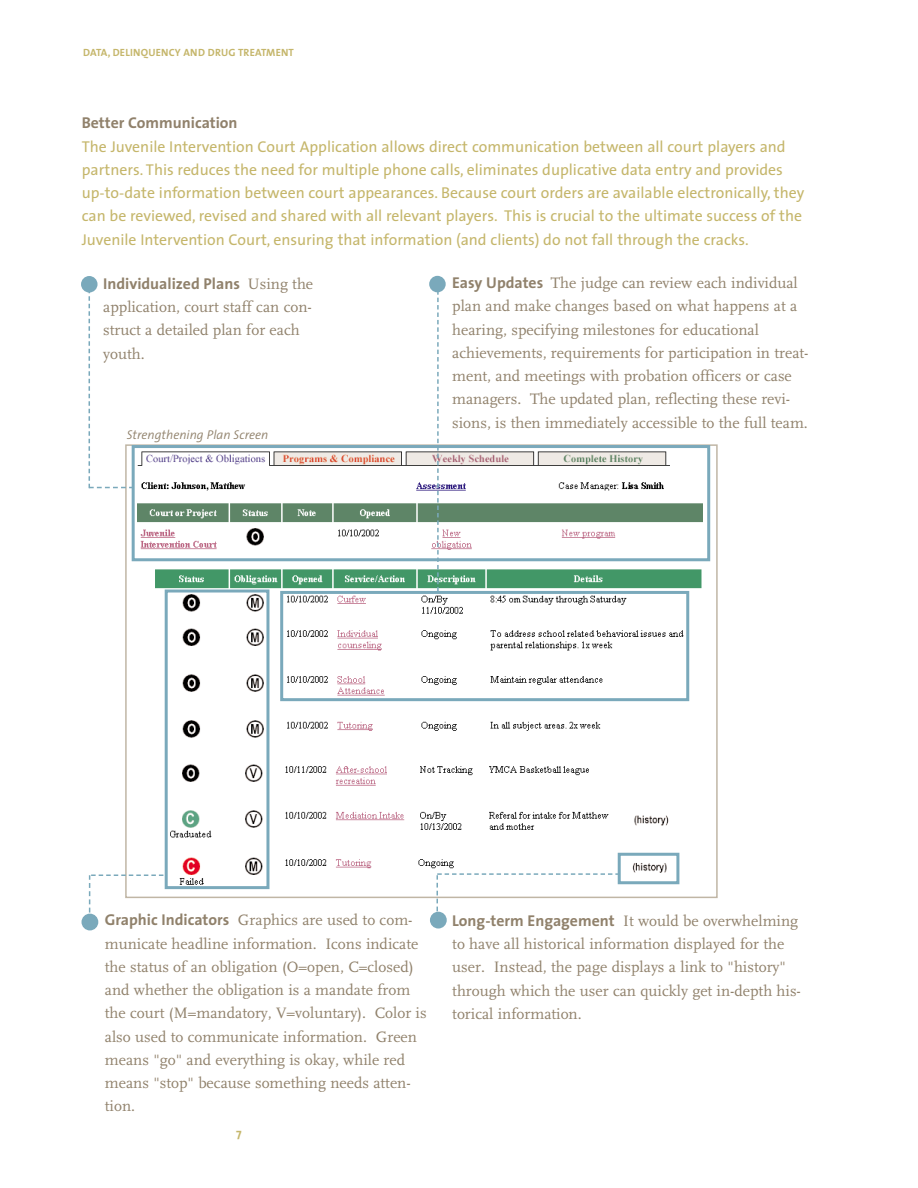
<style>
.page{position:relative;width:918px;height:1188px;background:#fff}
.page>*{position:absolute;margin:0;border:0;box-sizing:border-box;transform-origin:0 0}
.t1{font:15.75px/23.2px "FF Scala";color:#90816b}
.t2{font:15.75px/23.2px "The Sans";color:#c5b66b}
.t3{font:700 15.75px "The Sans";color:#90816b}
.t4{font:italic 300 12.75px "The Sans";color:#90816b}
.t5{font:700 12px "The Sans";color:#c5b66b}
.t6{font:700 10.5px "The Sans";letter-spacing:.02em;color:#c5b66b}
.s1{font-family:"FF Scala";font-weight:400}
.s2{font-family:"The Sans";font-weight:700}
</style>
<div class="page">
<div style="left:82px;top:914px;width:16px;height:16px;background:#7aa9bb;border-radius:50%"></div>
<svg style="left:130px;top:444px;width:582px;height:145px"></svg>
<svg style="left:163px;top:588px;width:528px;height:302px"></svg>
<svg style="left:89px;top:874px;width:74px;height:46px"></svg>
<svg style="left:89px;top:293px;width:45px;height:195px"></svg>
<div style="left:429px;top:276px;width:17px;height:16px;background:#7aa9bb;border-radius:50%"></div>
<svg style="left:436px;top:873px;width:184px;height:45px"></svg>
<svg style="left:437px;top:292px;width:2px;height:299px"></svg>
<div style="left:81px;top:276px;width:17px;height:17px;background:#7aa9bb;border-radius:50%"></div>
<div style="left:430px;top:912px;width:17px;height:17px;background:#7aa9bb;border-radius:50%"></div>
<p class="t6" style="left:83px;top:48px;width:212px">DATA, DELINQUENCY AND DRUG TREATMENT</p>
<p class="t3" style="left:82px;top:117px;width:157px">Better Communication</p>
<p class="t2" style="left:82px;top:136px;width:724px">The Juvenile Intervention Court Application allows direct communication between all court players and partners. This reduces the need for multiple phone calls, eliminates duplicative data entry and provides up-to-date information between court appearances. Because court orders are available electronically, they can be reviewed, revised and shared with all relevant players. This is crucial to the ultimate success of the Juvenile Intervention Court, ensuring that information (and clients) do not fall through the cracks.</p>
<p class="t3" style="left:103px;top:278px;width:212px">Individualized Plans <span class="s1">Using the</span></p>
<p class="t1" style="left:103px;top:297px;width:210px">application, court staff can con&shy;struct a detailed plan for each youth.</p>
<p class="t4" style="left:127px;top:430px;width:143px">Strengthening Plan Screen</p>
<p class="t1" style="left:452px;top:273px;width:358px"><span class="s2">Easy Updates</span> The judge can review each individual plan and make changes based on what happens at a hearing, specifying milestones for educational achievements, requirements for participation in treat&shy;ment, and meetings with probation officers or case managers. The updated plan, reflecting these revi&shy;sions, is then immediately accessible to the full team.</p>
<p class="t1" style="left:105px;top:910px;width:323px"><span class="s2">Graphic Indicators</span> Graphics are used to com&shy;municate headline information. Icons indicate the status of an obligation (O=open, C=closed) and whether the obligation is a mandate from the court (M=mandatory, V=voluntary). Color is also used to communicate information. Green means "go" and everything is okay, while red means "stop" because something needs atten&shy;tion.</p>
<p class="t1" style="left:452px;top:911px;width:350px"><span class="s2">Long-term Engagement</span> It would be overwhelming to have all historical information displayed for the user. Instead, the page displays a link to "history" through which the user can quickly get in-depth his&shy;torical information.</p>
<p class="t5" style="left:236px;top:1128px;width:7px">7</p>
</div>
